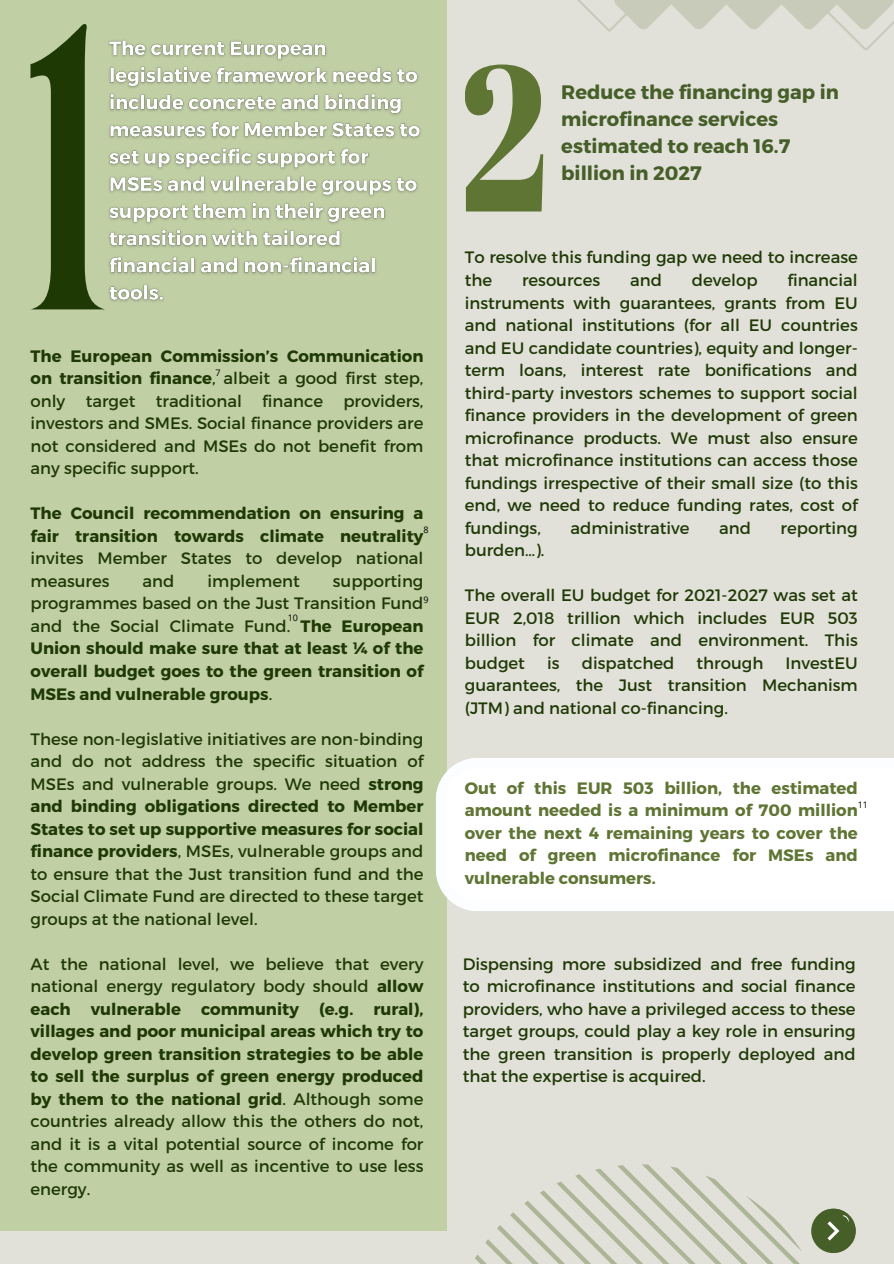
<style>
.page{position:relative;width:894px;height:1264px;background:#fff}
.page>*{position:absolute;margin:0;border:0;box-sizing:border-box;transform-origin:0 0}
.t1{font:700 19.5px/27px "Montserrat";color:#465e28}
.t2{font:16.5px/22.5px "Montserrat";color:#1f3905;text-align:justify}
.t3{font:700 16.5px/22.5px "Montserrat";color:#1f3905;text-align:justify}
.t4{font:700 16.5px/22.5px "Montserrat";color:#5f7534;text-align:justify}
.t5{font:9px "Open Sans";color:#000}
.s1{font-weight:700}
.s2{font-weight:400}
</style>
<div class="page">
<div style="left:0;top:0;width:893px;height:1263px;background:#e1e0d9"></div>
<div style="left:0;top:0;width:446px;height:1230px;background:#c1cfa5"></div>
<svg style="left:30px;top:24px;width:74px;height:285px"></svg>
<div style="left:436px;top:758px;width:457px;height:153px;background:#fff"></div>
<img style="left:103px;top:35px;width:318px;height:272px">
<svg style="left:465px;top:64px;width:78px;height:147px"></svg>
<svg style="left:475px;top:1164px;width:379px;height:99px"></svg>
<svg style="left:577px;top:0;width:316px;height:50px"></svg>
<p class="t2" style="left:30px;top:344px;width:394px"><span class="s1">The European Commission’s Communication on transition finance</span>, albeit a good first step, only target traditional finance providers, investors and SMEs. Social finance providers are not considered and MSEs do not benefit from any specific support.</p>
<p class="t3" style="left:30px;top:501px;width:394px">The Council recommendation on ensuring a fair transition towards climate neutrality <span class="s2">invites Member States to develop national measures</span></p>
<p class="t5" style="left:215px;top:366px;width:7px">7</p>
<p class="t5" style="left:423px;top:523px;width:7px">8</p>
<p class="t3" style="left:30px;top:569px;width:394px;text-indent:302px"><span class="s2">supporting programmes based on the Just Transition Fund and the Social Climate Fund.</span> The European Union should make sure that at least ¼ of the overall budget goes to the green transition of MSEs and vulnerable groups<span class="s2">.</span></p>
<p class="t2" style="left:30px;top:726px;width:394px">These non-legislative initiatives are non-binding and do not address the specific situation of MSEs and vulnerable groups. We need <span class="s1">strong and binding obligations directed to Member States to set up supportive measures for social finance providers</span>, MSEs, vulnerable groups and to ensure that the Just transition fund and the Social Climate Fund are directed to these target groups at the national level.</p>
<h1 class="t2" style="left:30px;top:951px;width:394px">At the national level, we believe that every national energy regulatory body should <span class="s1">allow each vulnerable community (e.g. rural), villages and poor municipal areas which try to develop green transition strategies to be able to sell the surplus of green energy produced by them to the national grid</span>. Although some countries already allow this the others do not, and it is a vital potential source of income for the community as well as incentive to use less energy.</h1>
<p class="t2" style="left:142px;top:569px;width:33px">and</p>
<p class="t2" style="left:207px;top:569px;width:94px">implement</p>
<p class="t5" style="left:423px;top:593px;width:7px">9</p>
<p class="t5" style="left:287px;top:612px;width:12px">10</p>
<p class="t1" style="left:561px;top:77px;width:279px">Reduce the financing gap in microfinance services estimated to reach 16.7 billion in 2027</p>
<p class="t2" style="left:464px;top:245px;width:394px">To resolve this funding gap we need to increase the</p>
<p class="t2" style="left:464px;top:268px;width:394px;text-indent:322px">financial instruments with guarantees, grants from EU and national institutions (for all EU countries and EU candidate countries), equity and longer&shy;term loans, interest rate bonifications and third-party investors schemes to support social finance providers in the development of green microfinance products. We must also ensure that microfinance institutions can access those fundings irrespective of their small size (to this end, we need to reduce funding rates, cost of fundings,</p>
<p class="t2" style="left:522px;top:268px;width:80px">resources</p>
<p class="t2" style="left:630px;top:268px;width:33px">and</p>
<p class="t2" style="left:691px;top:268px;width:67px">develop</p>
<p class="t2" style="left:570px;top:515px;width:120px">administrative</p>
<p class="t2" style="left:719px;top:515px;width:33px">and</p>
<p class="t2" style="left:780px;top:515px;width:79px">reporting</p>
<p class="t2" style="left:464px;top:538px;width:81px">burden…).</p>
<h2 class="t2" style="left:464px;top:583px;width:394px">The overall EU budget for 2021-2027 was set at EUR 2,018 trillion which includes EUR 503 billion for climate and environment. This budget</h2>
<h2 class="t2" style="left:547px;top:650px;width:14px">is</h2>
<h2 class="t2" style="left:581px;top:650px;width:94px">dispatched</h2>
<h2 class="t2" style="left:696px;top:650px;width:68px">through</h2>
<h2 class="t2" style="left:464px;top:650px;width:394px;text-indent:321px">InvestEU guarantees, the Just transition Mechanism (JTM) and national co-financing.</h2>
<p class="t4" style="left:464px;top:776px;width:394px">Out of this EUR 503 billion, the estimated amount needed is a minimum of 700 million over the next 4 remaining years to cover the need of green microfinance for MSEs and vulnerable consumers.</p>
<p class="t5" style="left:857px;top:798px;width:12px">11</p>
<p class="t2" style="left:462px;top:951px;width:394px">Dispensing more subsidized and free funding to microfinance institutions and social finance providers, who have a privileged access to these target groups, could play a key role in ensuring the green transition is properly deployed and that the expertise is acquired.</p>
</div>
